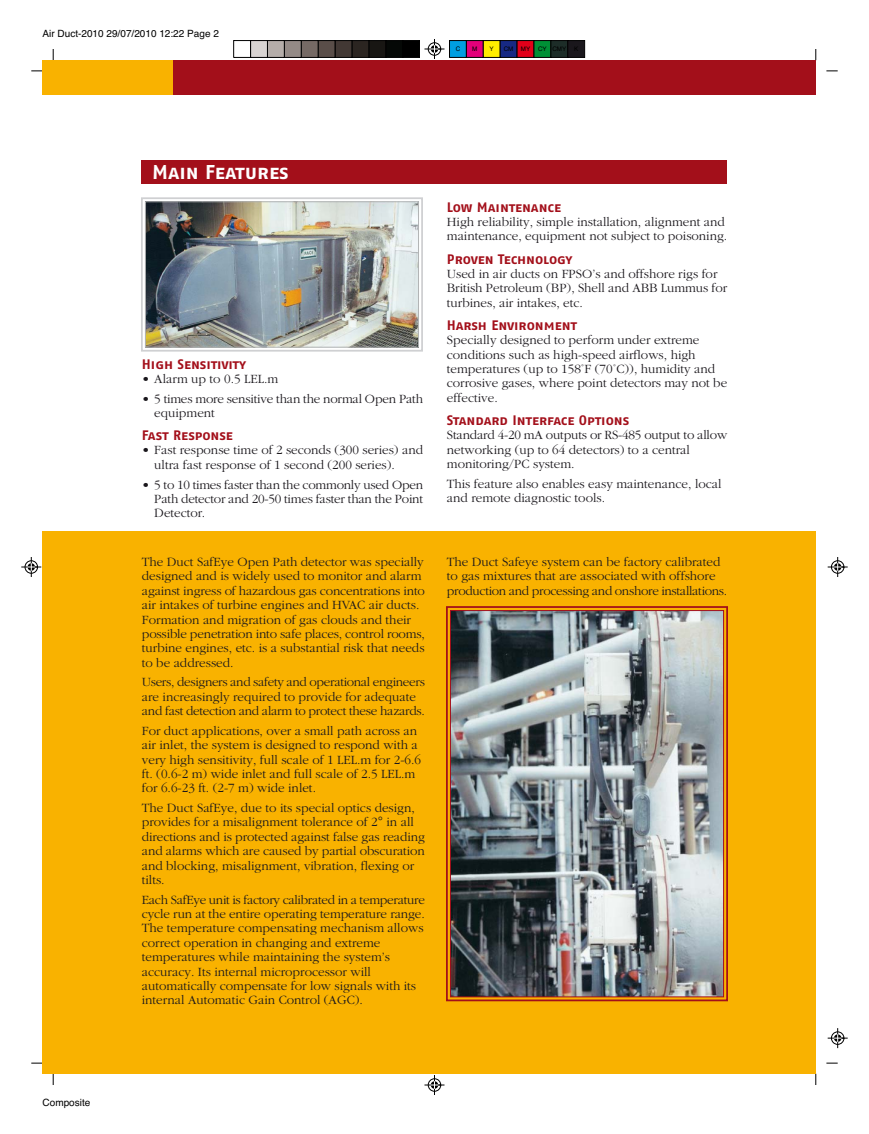
<style>
.page{position:relative;width:869px;height:1134px;background:#fff}
.page>*{position:absolute;margin:0;border:0;box-sizing:border-box;transform-origin:0 0}
.t1{font:20px "Fago No Bold Caps";letter-spacing:-.005em;color:#fff}
.t2{font:13.75px "Fago No Bold Caps";letter-spacing:-.01em;color:#a30f1a}
.t3{font:300 13.12px/14.4px "Garamond";color:#1a171c}
.t4{font:300 13.12px/14.4px "Garamond";letter-spacing:-.02em;color:#1a171c}
.t5{font:10px "Helvetica";color:#000}
.t6{font:6.25px "Helvetica";color:#000}
</style>
<div class="page">
<svg style="left:31px;top:1063px;width:12px;height:1px"></svg>
<svg style="left:31px;top:71px;width:12px;height:1px"></svg>
<svg style="left:424px;top:39px;width:20px;height:20px"></svg>
<svg style="left:424px;top:1075px;width:20px;height:20px"></svg>
<svg style="left:21px;top:557px;width:20px;height:20px"></svg>
<svg style="left:827px;top:557px;width:20px;height:20px"></svg>
<svg style="left:827px;top:1028px;width:20px;height:20px"></svg>
<div style="left:402px;top:40px;width:17px;height:18px;background:#000"></div>
<div style="left:385px;top:40px;width:17px;height:18px;background:#050806"></div>
<div style="left:368px;top:40px;width:17px;height:18px;background:#181613;border:1px solid #000"></div>
<div style="left:351px;top:40px;width:18px;height:18px;background:#2b2521;border:1px solid #000"></div>
<div style="left:335px;top:40px;width:17px;height:18px;background:#423834;border:1px solid #000"></div>
<div style="left:318px;top:40px;width:17px;height:18px;background:#5a4e49;border:1px solid #000"></div>
<div style="left:301px;top:40px;width:17px;height:18px;background:#766a65;border:1px solid #000"></div>
<div style="left:284px;top:40px;width:17px;height:18px;background:#948a86;border:1px solid #000"></div>
<div style="left:267px;top:40px;width:17px;height:18px;background:#b5ada9;border:1px solid #000"></div>
<div style="left:250px;top:40px;width:17px;height:18px;background:#d9d4d2;border:1px solid #000"></div>
<div style="left:233px;top:40px;width:17px;height:18px;background:#fff;border:1px solid #000"></div>
<div style="left:449px;top:40px;width:17px;height:18px;background:#009ee0;border:1px solid #000"></div>
<div style="left:466px;top:40px;width:17px;height:18px;background:#e2007a;border:1px solid #000"></div>
<div style="left:483px;top:40px;width:17px;height:18px;background:#ffed00;border:1px solid #000"></div>
<div style="left:500px;top:40px;width:17px;height:18px;background:#172983;border:1px solid #000"></div>
<div style="left:516px;top:40px;width:18px;height:18px;background:#e2001a;border:1px solid #000"></div>
<div style="left:533px;top:40px;width:17px;height:18px;background:#009036;border:1px solid #000"></div>
<div style="left:550px;top:40px;width:17px;height:18px;background:#1d2d28;border:1px solid #000"></div>
<div style="left:567px;top:40px;width:17px;height:18px;background:#1a171c;border:1px solid #000"></div>
<div style="left:43px;top:532px;width:772px;height:542px;background:#f9b200"></div>
<div style="left:43px;top:60px;width:772px;height:34px;background:#a30f1a"></div>
<div style="left:43px;top:60px;width:130px;height:34px;background:#f9b200"></div>
<div style="left:142px;top:160px;width:584px;height:24px;background:#a30f1a"></div>
<div style="left:141px;top:197px;width:282px;height:155px;border:2px solid #cfd0d2"></div>
<img style="left:147px;top:203px;width:269px;height:142px">
<div style="left:145px;top:201px;width:273px;height:146px;border:1px solid #b1b3b4"></div>
<div style="left:446px;top:606px;width:281px;height:395px;border:2px solid #a30f1a"></div>
<img style="left:452px;top:612px;width:269px;height:383px">
<div style="left:450px;top:610px;width:273px;height:387px;border:1px solid #a30f1a"></div>
<p class="t5" style="left:43px;top:29px;width:178px">Air Duct-2010 29/07/2010 12:22 Page 2</p>
<p class="t6" style="left:455px;top:47px;width:6px">C</p>
<p class="t6" style="left:472px;top:47px;width:7px">M</p>
<p class="t6" style="left:489px;top:47px;width:6px">Y</p>
<p class="t6" style="left:503px;top:47px;width:28px">CM MY</p>
<p class="t6" style="left:538px;top:47px;width:30px">CY CMY</p>
<p class="t6" style="left:574px;top:47px;width:6px">K</p>
<p class="t5" style="left:43px;top:1099px;width:49px">Composite</p>
<h1 class="t1" style="left:152px;top:160px;width:138px">Main Features</h1>
<p class="t2" style="left:142px;top:356px;width:106px">High Sensitivity</p>
<p class="t3" style="left:142px;top:373px;width:138px">• Alarm up to 0.5 LEL.m</p>
<p class="t3" style="left:154px;top:393px;width:270px;text-indent:-12px">• 5 times more sensitive than the normal Open Path equipment</p>
<p class="t2" style="left:142px;top:427px;width:92px">Fast Response</p>
<p class="t3" style="left:154px;top:444px;width:270px;text-indent:-12px">• Fast response time of 2 seconds (300 series) and ultra fast response of 1 second (200 series).</p>
<p class="t3" style="left:154px;top:478px;width:270px;text-align:justify;text-indent:-12px">• 5 to 10 times faster than the commonly used Open Path detector and 20-50 times faster than the Point Detector.</p>
<p class="t3" style="left:142px;top:556px;width:284px">The Duct SafEye Open Path detector was specially designed and is widely used to monitor and alarm against ingress of hazardous gas concentrations into air intakes of turbine engines and HVAC air ducts.<br>Formation and migration of gas clouds and their possible penetration into safe places, control rooms, turbine engines, etc. is a substantial risk that needs to be addressed.</p>
<p class="t4" style="left:142px;top:676px;width:284px">Users, designers and safety and operational engineers are increasingly required to provide for adequate and fast detection and alarm to protect these hazards.</p>
<p class="t3" style="left:142px;top:724px;width:281px">For duct applications, over a small path across an air inlet, the system is designed to respond with a very high sensitivity, full scale of 1 LEL.m for 2-6.6 ft. (0.6-2 m) wide inlet and full scale of 2.5 LEL.m for 6.6-23 ft. (2-7 m) wide inlet.</p>
<p class="t3" style="left:142px;top:802px;width:284px">The Duct SafEye, due to its special optics design, provides for a misalignment tolerance of 2 in all directions and is protected against false gas reading and alarms which are caused by partial obscuration and blocking, misalignment, vibration, flexing or tilts.</p>
<p class="t3" style="left:142px;top:893px;width:284px">Each SafEye unit is factory calibrated in a temperature cycle run at the entire operating temperature range.<br>The temperature compensating mechanism allows correct operation in changing and extreme temperatures while maintaining the system’s accuracy. Its internal microprocessor will automatically compensate for low signals with its internal Automatic Gain Control (AGC).</p>
<p class="t2" style="left:446px;top:199px;width:116px">Low Maintenance</p>
<p class="t3" style="left:446px;top:216px;width:282px">High reliability, simple installation, alignment and maintenance, equipment not subject to poisoning.</p>
<p class="t2" style="left:446px;top:251px;width:127px">Proven Technology</p>
<p class="t3" style="left:446px;top:268px;width:282px">Used in air ducts on FPSO’s and offshore rigs for<br>British Petroleum (BP), Shell and ABB Lummus for turbines, air intakes, etc.</p>
<p class="t2" style="left:446px;top:317px;width:132px">Harsh Environment</p>
<p class="t3" style="left:446px;top:334px;width:282px">Specially designed to perform under extreme conditions such as high-speed airflows, high temperatures (up to 158˚F (70˚C)), humidity and corrosive gases, where point detectors may not be effective.</p>
<p class="t2" style="left:446px;top:412px;width:184px">Standard Interface Options</p>
<p class="t3" style="left:446px;top:429px;width:282px">Standard 4-20 mA outputs or RS-485 output to allow networking (up to 64 detectors) to a central monitoring/PC system.</p>
<p class="t3" style="left:446px;top:477px;width:276px">This feature also enables easy maintenance, local and remote diagnostic tools.</p>
<p class="t3" style="left:446px;top:556px;width:282px">The Duct Safeye system can be factory calibrated to gas mixtures that are associated with offshore production and processing and onshore installations.</p>
</div>
